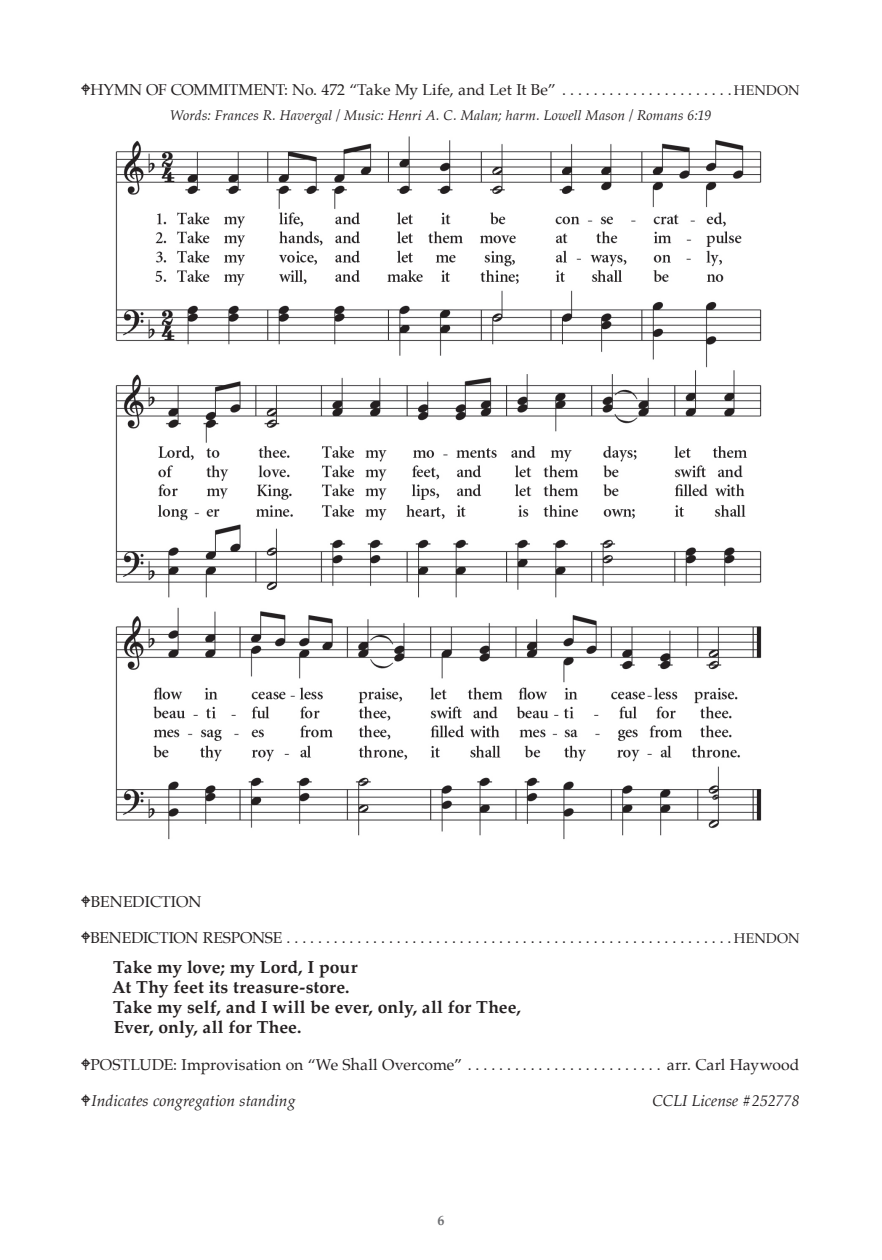
<style>
.page{position:relative;width:882px;height:1260px;background:#fff}
.page>*{position:absolute;margin:0;border:0;box-sizing:border-box;transform-origin:0 0}
.t1{font:700 17.5px/20.1px "Palatino";letter-spacing:.005em;color:#231f20}
.t2{font:15.75px "Palatino";color:#231f20}
.t3{font:15.75px "Palatino";letter-spacing:-.02em;color:#231f20}
.t4{font:italic 15.75px "Palatino";color:#231f20}
.t5{font:italic 14px "Palatino";letter-spacing:.01em;color:#231f20}
.t6{font:700 14px "Palatino";color:#6c6d70}
.s1{font-size:14px}
</style>
<div class="page">
<img style="left:115px;top:136px;width:647px;height:704px">
<p class="t2" style="left:90px;top:76px;width:711px">HYMN OF COMMITMENT: No. 472 “Take My Life, and Let It Be” . . . . . . . . . . . . . . . . . . . . . <span class="s1">HENDON</span></p>
<p class="t5" style="left:170px;top:103px;width:543px">Words: Frances R. Havergal / Music: Henri A. C. Malan; harm. Lowell Mason / Romans 6:19</p>
<p class="t2" style="left:91px;top:889px;width:113px">BENEDICTION</p>
<p class="t3" style="left:91px;top:925px;width:711px">BENEDICTION RESPONSE . . . . . . . . . . . . . . . . . . . . . . . . . . . . . . . . . . . . . . . . . . . . . . . . . . . . . . . . <span class="s1">HENDON</span></p>
<p class="t1" style="left:112px;top:956px;width:410px">Take my love; my Lord, I pour<br>At Thy feet its treasure-store.<br>Take my self, and I will be ever, only, all for Thee, Ever, only, all for Thee.</p>
<p class="t2" style="left:91px;top:1051px;width:711px">POSTLUDE: Improvisation on “We Shall Overcome” . . . . . . . . . . . . . . . . . . . . . . . . . arr. Carl Haywood</p>
<p class="t4" style="left:92px;top:1088px;width:206px">Indicates congregation standing</p>
<p class="t4" style="left:652px;top:1088px;width:149px">CCLI License #252778</p>
<p class="t6" style="left:438px;top:1208px;width:8px">6</p>
</div>
